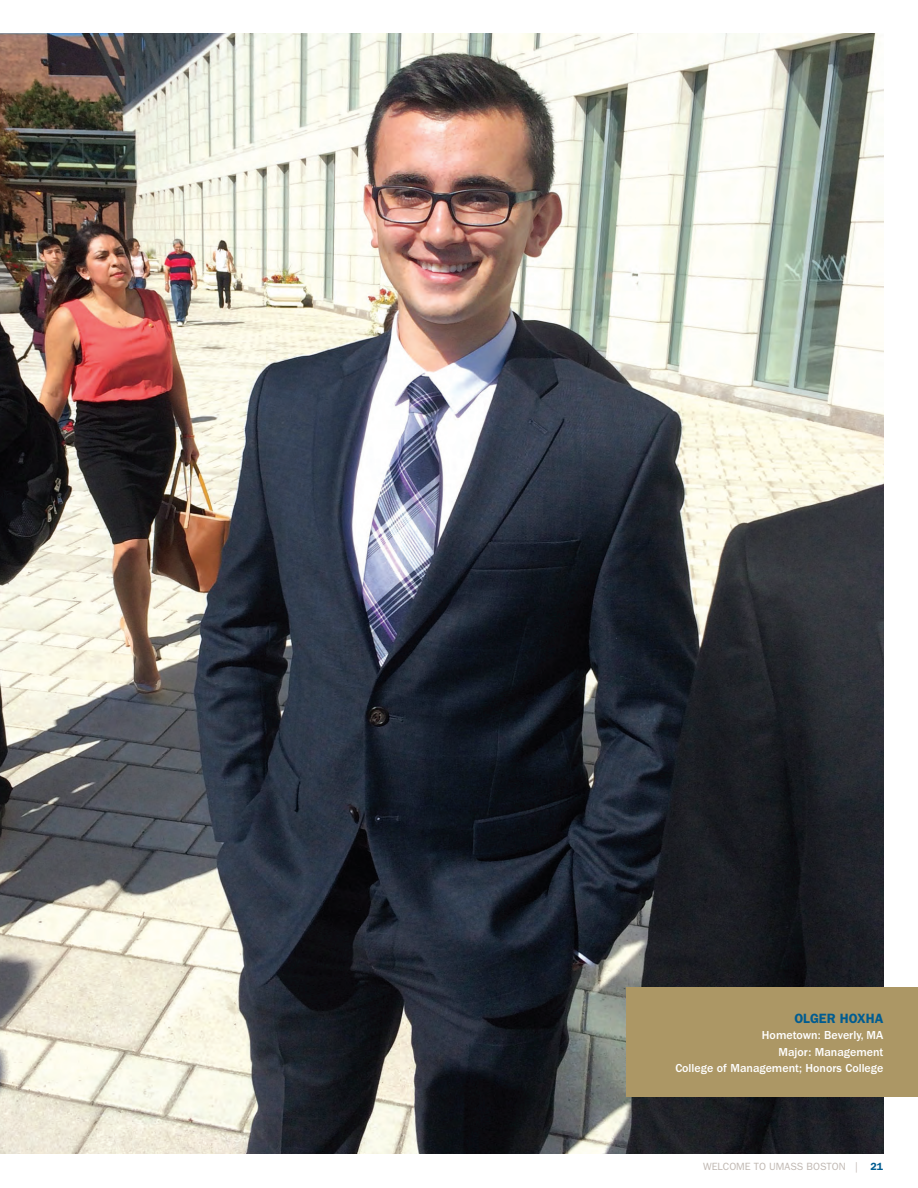
<style>
.page{position:relative;width:918px;height:1188px;background:#fff}
.page>*{position:absolute;margin:0;border:0;box-sizing:border-box;transform-origin:0 0}
.t1{font:600 13.5px "ITC Franklin Gothic Std";color:#005c91}
.t2{font:500 12px/16.5px "ITC Franklin Gothic Std";color:#fff;text-align:right}
.t3{font:10.5px "ITC Franklin Gothic Std";color:#c0b8b2}
.s1{font-weight:600;color:#005c91}
</style>
<div class="page">
<img style="left:0;top:33px;width:883px;height:1120px">
<div style="left:626px;top:987px;width:292px;height:110px;background:#ac9765"></div>
<p class="t1" style="left:794px;top:1010px;width:91px">OLGER HOXHA</p>
<p class="t2" style="left:675px;top:1027px;width:210px">Hometown: Beverly, MA<br>Major: Management<br>College of Management; Honors College</p>
<p class="t3" style="left:703px;top:1160px;width:181px">WELCOME TO UMASS BOSTON | <span class="s1">21</span></p>
</div>
